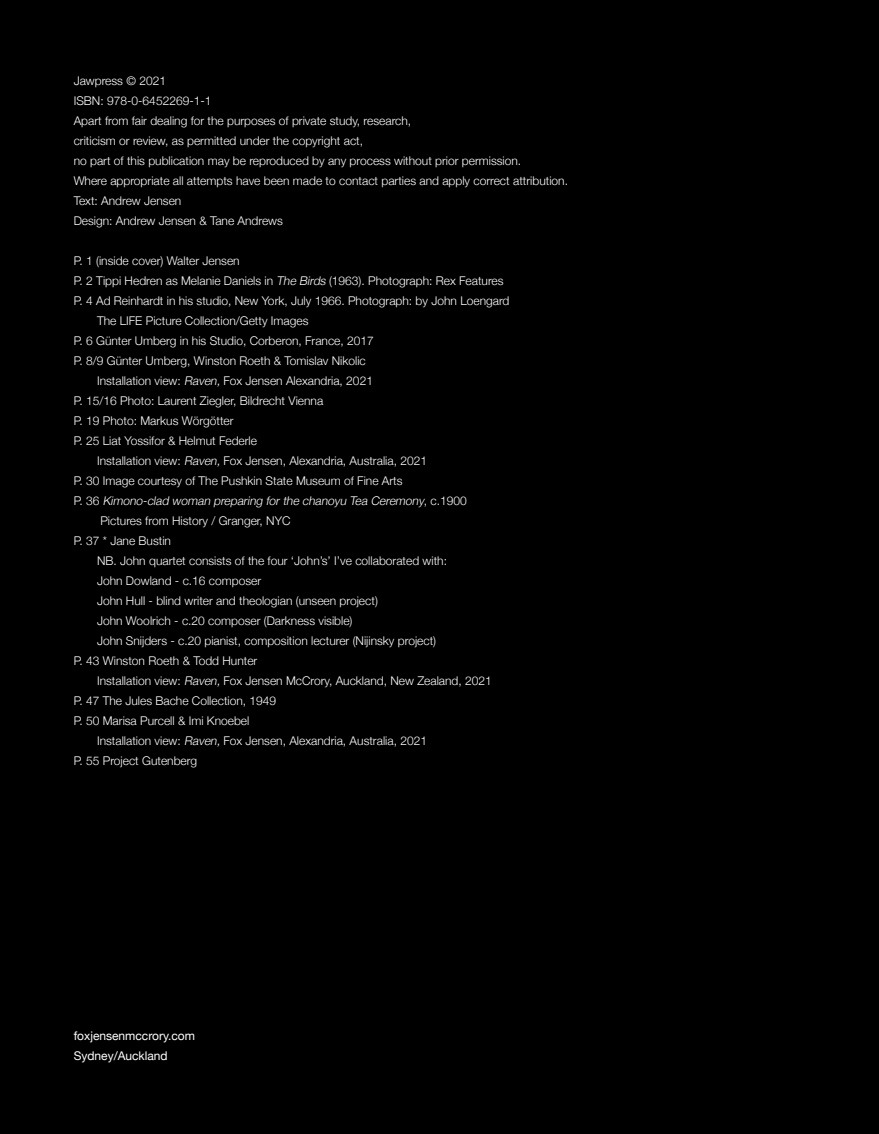
<style>
.page{position:relative;width:879px;height:1134px;background:#000}
.page>*{position:absolute;margin:0;border:0;box-sizing:border-box;transform-origin:0 0}
.t1{font:300 12px/20px "Helvetica Neue";color:#fff}
.t2{font:italic 300 12px "Helvetica Neue";color:#fff}
.t3{font:12px/20px "Helvetica Neue";color:#fff}
.s1{font-style:italic}
.s2{font-style:normal}
</style>
<div class="page">
<p class="t1" style="left:74px;top:70px;width:496px">Jawpress © 2021<br>ISBN: 978-0-6452269-1-1<br>Apart from fair dealing for the purposes of private study, research,<br>criticism or review, as permitted under the copyright act,<br>no part of this publication may be reproduced by any process without prior permission.<br>Where appropriate all attempts have been made to contact parties and apply correct attribution.<br>Text: Andrew Jensen<br>Design: Andrew Jensen &amp; Tane Andrews</p>
<p class="t1" style="left:74px;top:250px;width:167px">P. 1 (inside cover) Walter Jensen</p>
<p class="t1" style="left:74px;top:270px;width:431px">P. 2 Tippi Hedren as Melanie Daniels in <span class="s1">The Birds</span> (1963). Photograph: Rex Features</p>
<p class="t1" style="left:74px;top:290px;width:437px">P. 4 Ad Reinhardt in his studio, New York, July 1966. Photograph: by John Loengard</p>
<p class="t1" style="left:97px;top:310px;width:213px">The LIFE Picture Collection/Getty Images</p>
<p class="t1" style="left:74px;top:330px;width:302px">P. 6 Günter Umberg in his Studio, Corberon, France, 2017</p>
<p class="t1" style="left:74px;top:350px;width:294px">P. 8/9 Günter Umberg, Winston Roeth &amp; Tomislav Nikolic</p>
<p class="t1" style="left:97px;top:370px;width:277px">Installation view: <span class="s1">Raven,</span>Fox Jensen Alexandria, 2021</p>
<p class="t1" style="left:74px;top:390px;width:251px">P. 15/16 Photo: Laurent Ziegler, Bildrecht Vienna</p>
<p class="t1" style="left:74px;top:410px;width:161px">P. 19 Photo: Markus Wörgötter</p>
<p class="t1" style="left:74px;top:430px;width:185px">P. 25 Liat Yossifor &amp; Helmut Federle</p>
<p class="t1" style="left:97px;top:450px;width:331px">Installation view: <span class="s1">Raven,</span>Fox Jensen, Alexandria, Australia, 2021</p>
<p class="t1" style="left:74px;top:470px;width:330px">P. 30 Image courtesy of The Pushkin State Museum of Fine Arts</p>
<p class="t2" style="left:74px;top:491px;width:395px"><span class="s2">P. 3 6</span> Kimono-clad woman preparing forthe chanoyu Tea Ceremony<span class="s2">, c . 1 9 0 0</span></p>
<p class="t1" style="left:100px;top:510px;width:192px">Pictures from History / Granger, NYC</p>
<p class="t1" style="left:74px;top:530px;width:99px">P. 37 * Jane Bustin</p>
<p class="t1" style="left:97px;top:550px;width:351px">NB. John quartet consists of the four ‘John’s’ I’ve collaborated with:</p>
<p class="t1" style="left:97px;top:570px;width:166px">John Dowland - c.16 composer</p>
<p class="t1" style="left:97px;top:590px;width:282px">John Hull - blind writer and theologian (unseen project)</p>
<p class="t1" style="left:97px;top:610px;width:257px">John Woolrich - c.20 composer (Darkness visible)</p>
<p class="t1" style="left:97px;top:630px;width:340px">John Snijders - c.20 pianist, composition lecturer (Nijinsky project)</p>
<p class="t1" style="left:74px;top:650px;width:185px">P. 43 Winston Roeth &amp; Todd Hunter</p>
<p class="t1" style="left:97px;top:670px;width:396px">Installation view: <span class="s1">Raven,</span>Fox Jensen McCrory, Auckland, New Zealand, 2021</p>
<p class="t1" style="left:74px;top:690px;width:204px">P. 47 The Jules Bache Collection, 1949</p>
<p class="t1" style="left:74px;top:710px;width:177px">P. 50 Marisa Purcell &amp; Imi Knoebel</p>
<p class="t1" style="left:97px;top:730px;width:331px">Installation view: <span class="s1">Raven,</span>Fox Jensen, Alexandria, Australia, 2021</p>
<p class="t1" style="left:74px;top:750px;width:125px">P. 55 Project Gutenberg</p>
<p class="t3" style="left:74px;top:1026px;width:123px">foxjensenmccrory.com<br>Sydney/Auckland</p>
</div>
